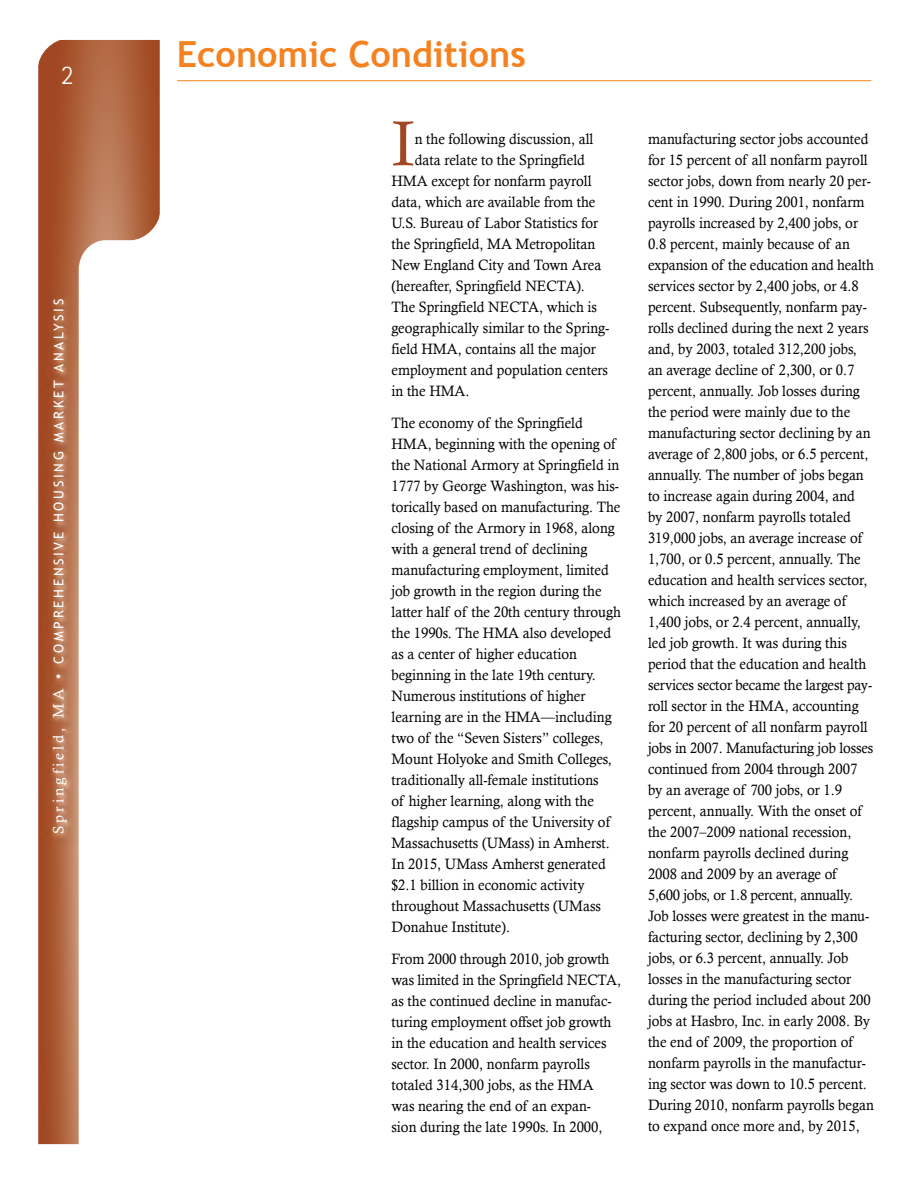
<style>
.page{position:relative;width:918px;height:1188px;background:#fff}
.page>*{position:absolute;margin:0;border:0;box-sizing:border-box;transform-origin:0 0}
.body_text{font:63.75px "Calisto";color:#a14723}
.level1{font:700 36px "Trebuchet MS";color:#f58220}
.t1{font:300 27px "Rotis Sans Serif";color:#fff}
.body_text-2{font:15px/21px "Calisto";color:#000;scale:.95 1}
.t2{font:13.5px "Trebuchet MS";letter-spacing:.2em;color:#fff}
.s1{font-family:"Calisto";font-size:15px}
</style>
<div class="page">
<svg style="left:38px;top:40px;width:122px;height:1104px;background:#af6440"></svg>
<svg style="left:79px;top:240px;width:81px;height:904px"></svg>
<svg style="left:38px;top:39px;width:30px;height:30px"></svg>
<svg style="left:130px;top:210px;width:30px;height:36px"></svg>
<img style="left:46px;top:290px;width:31px;height:554px">
<hr style="left:177px;top:80px;width:694px;height:1px;background:#f58220">
<h3 class="t1" style="left:61px;top:60px;width:14px">2</h3>
<p class="t2" style="left:51px;top:834px;width:537px;rotate:-90deg"><span class="s1">Springfield, MA •</span> COMPREHENSIVE HOUSING MARKET ANALYSIS</p>
<p class="level1" style="left:177px;top:32px;width:351px">Economic Conditions</p>
<p class="body_text" style="left:392px;top:107px;width:25px">I</p>
<p class="body_text-2" style="left:415px;top:128px;width:190px">n the following discussion, all</p>
<p class="body_text-2" style="left:415px;top:149px;width:181px">data relate to the Springfield</p>
<p class="body_text-2" style="left:392px;top:170px;width:212px">HMA except for nonfarm payroll</p>
<p class="body_text-2" style="left:392px;top:191px;width:216px">data, which are available from the</p>
<p class="body_text-2" style="left:392px;top:212px;width:219px">U.S. Bureau of Labor Statistics for</p>
<p class="body_text-2" style="left:392px;top:233px;width:216px">the Springfield, MA Metropolitan</p>
<p class="body_text-2" style="left:392px;top:254px;width:222px">New England City and Town Area</p>
<p class="body_text-2" style="left:392px;top:275px;width:205px">(hereafter, Springfield NECTA).</p>
<p class="body_text-2" style="left:392px;top:296px;width:218px">The Springfield NECTA, which is</p>
<p class="body_text-2" style="left:392px;top:317px;width:231px">geographically similar to the Spring-</p>
<p class="body_text-2" style="left:392px;top:338px;width:217px">field HMA, contains all the major</p>
<p class="body_text-2" style="left:392px;top:359px;width:229px">employment and population centers</p>
<p class="body_text-2" style="left:392px;top:380px;width:84px">in the HMA.</p>
<p class="body_text-2" style="left:392px;top:412px;width:243px">The economy of the Springfield HMA, beginning with the opening of the National Armory at Springfield in 1777 by George Washington, was his&shy;torically based on manufacturing. The closing of the Armory in 1968, along with a general trend of declining manufacturing employment, limited job growth in the region during the latter half of the 20th century through the 1990s. The HMA also developed as a center of higher education beginning in the late 19th century.<br>Numerous institutions of higher learning are in the HMA—including two of the “Seven Sisters” colleges, Mount Holyoke and Smith Colleges, traditionally all-female institutions<br>of higher learning, along with the flagship campus of the University of Massachusetts (UMass) in Amherst.<br>In 2015, UMass Amherst generated $2.1 billion in economic activity throughout Massachusetts (UMass Donahue Institute).</p>
<p class="body_text-2" style="left:392px;top:948px;width:243px">From 2000 through 2010, job growth was limited in the Springfield NECTA, as the continued decline in manufac&shy;turing employment offset job growth in the education and health services sector. In 2000, nonfarm payrolls totaled 314,300 jobs, as the HMA<br>was nearing the end of an expan-<br>sion during the late 1990s. In 2000,</p>
<p class="body_text-2" style="left:648px;top:128px;width:239px">manufacturing sector jobs accounted for 15 percent of all nonfarm payroll sector jobs, down from nearly 20 per&shy;cent in 1990. During 2001, nonfarm payrolls increased by 2,400 jobs, or 0.8 percent, mainly because of an expansion of the education and health services sector by 2,400 jobs, or 4.8 percent. Subsequently, nonfarm pay&shy;rolls declined during the next 2 years and, by 2003, totaled 312,200 jobs, an average decline of 2,300, or 0.7 percent, annually. Job losses during the period were mainly due to the manufacturing sector declining by an average of 2,800 jobs, or 6.5 percent, annually. The number of jobs began to increase again during 2004, and<br>by 2007, nonfarm payrolls totaled 319,000 jobs, an average increase of 1,700, or 0.5 percent, annually. The education and health services sector, which increased by an average of 1,400 jobs, or 2.4 percent, annually, led job growth. It was during this period that the education and health services sector became the largest pay&shy;roll sector in the HMA, accounting for 20 percent of all nonfarm payroll jobs in 2007. Manufacturing job losses continued from 2004 through 2007 by an average of 700 jobs, or 1.9 percent, annually. With the onset of the 2007–2009 national recession, nonfarm payrolls declined during 2008 and 2009 by an average of<br>5,600 jobs, or 1.8 percent, annually.<br>Job losses were greatest in the manu&shy;facturing sector, declining by 2,300 jobs, or 6.3 percent, annually. Job losses in the manufacturing sector during the period included about 200 jobs at Hasbro, Inc. in early 2008. By the end of 2009, the proportion of nonfarm payrolls in the manufactur&shy;ing sector was down to 10.5 percent.<br>During 2010, nonfarm payrolls began to expand once more and, by 2015,</p>
</div>
